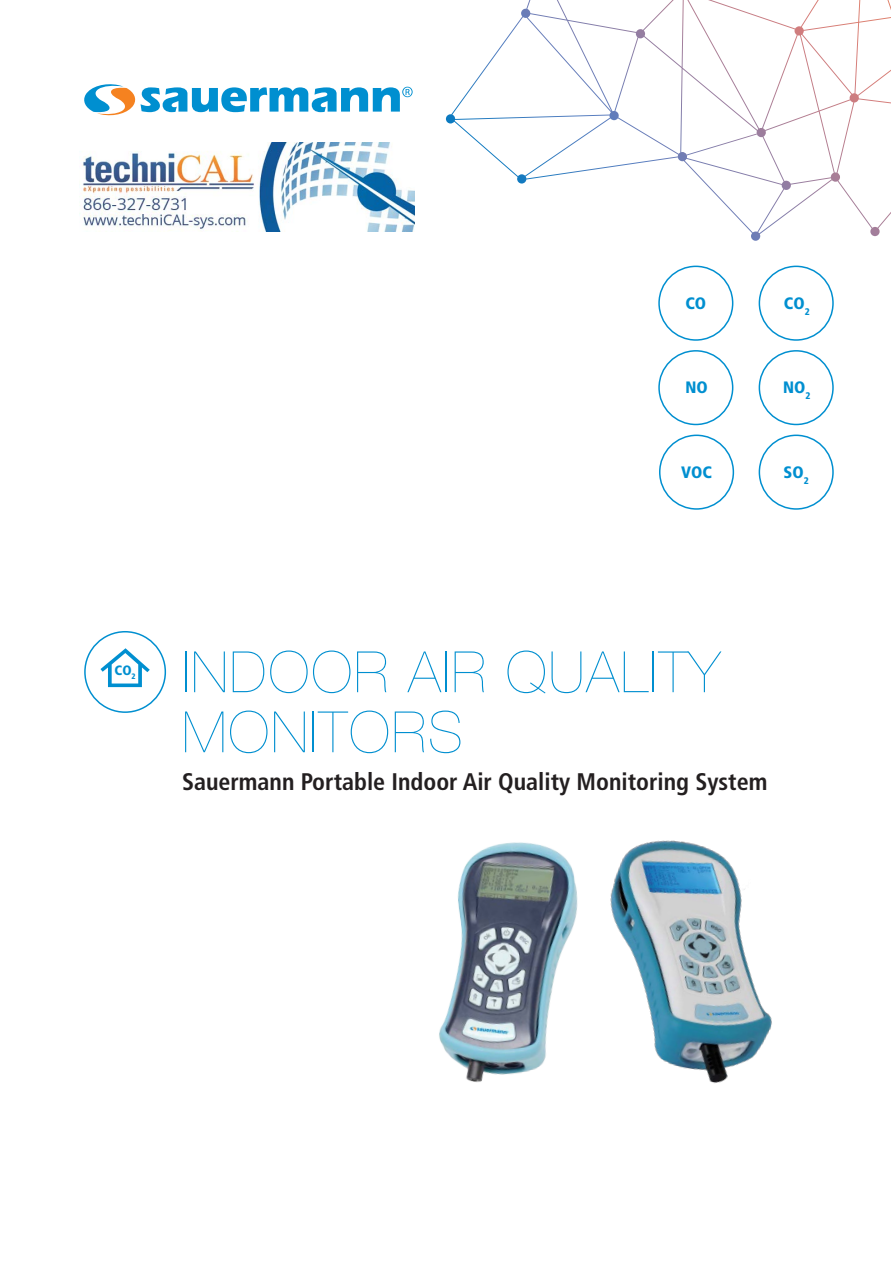
<style>
.page{position:relative;width:891px;height:1262px;background:#fff}
.page>*{position:absolute;margin:0;border:0;box-sizing:border-box;transform-origin:0 0}
.t1{font:200 57px/60px "Helvetica Neue LT Std";letter-spacing:.03em;color:#008fd0}
.t2{font:700 condensed 24px "Frutiger LT Std";color:#231f20}
.t3{font:900 condensed 16.5px "Frutiger LT Std";color:#008fd0}
.t4{font:900 condensed 13.5px "Frutiger LT Std";color:#008fd0}
</style>
<div class="page">
<div style="left:84px;top:631px;width:82px;height:81px;border:2px solid #008fd0;border-radius:50%"></div>
<svg style="left:446px;top:0;width:445px;height:241px"></svg>
<div style="left:758px;top:434px;width:76px;height:75px;border:2px solid #008fd0;border-radius:50%"></div>
<div style="left:659px;top:434px;width:75px;height:75px;border:2px solid #008fd0;border-radius:50%"></div>
<div style="left:758px;top:265px;width:76px;height:76px;border:2px solid #008fd0;border-radius:50%"></div>
<svg style="left:100px;top:648px;width:50px;height:39px"></svg>
<svg style="left:84px;top:84px;width:329px;height:31px"></svg>
<div style="left:658px;top:265px;width:75px;height:76px;border:2px solid #008fd0;border-radius:50%"></div>
<div style="left:758px;top:350px;width:76px;height:75px;border:2px solid #008fd0;border-radius:50%"></div>
<div style="left:658px;top:350px;width:75px;height:75px;border:2px solid #008fd0;border-radius:50%"></div>
<img style="left:439px;top:842px;width:126px;height:240px">
<img style="left:565px;top:840px;width:207px;height:244px">
<img style="left:82px;top:142px;width:333px;height:90px">
<p class="t3" style="left:685px;top:293px;width:22px">CO</p>
<p class="t3" style="left:784px;top:293px;width:27px">CO<sub>2</sub></p>
<p class="t3" style="left:685px;top:378px;width:24px">NO</p>
<p class="t3" style="left:783px;top:378px;width:29px">NO<sub>2</sub></p>
<p class="t3" style="left:681px;top:462px;width:32px">VOC</p>
<p class="t3" style="left:783px;top:462px;width:27px">SO<sub>2</sub></p>
<p class="t4" style="left:115px;top:662px;width:23px">CO<sub>2</sub></p>
<p class="t1" style="left:182px;top:641px;width:539px">INDOOR AIR QUALITY<br>MONITORS</p>
<p class="t2" style="left:182px;top:767px;width:587px">Sauermann Portable Indoor Air Quality Monitoring System</p>
</div>
